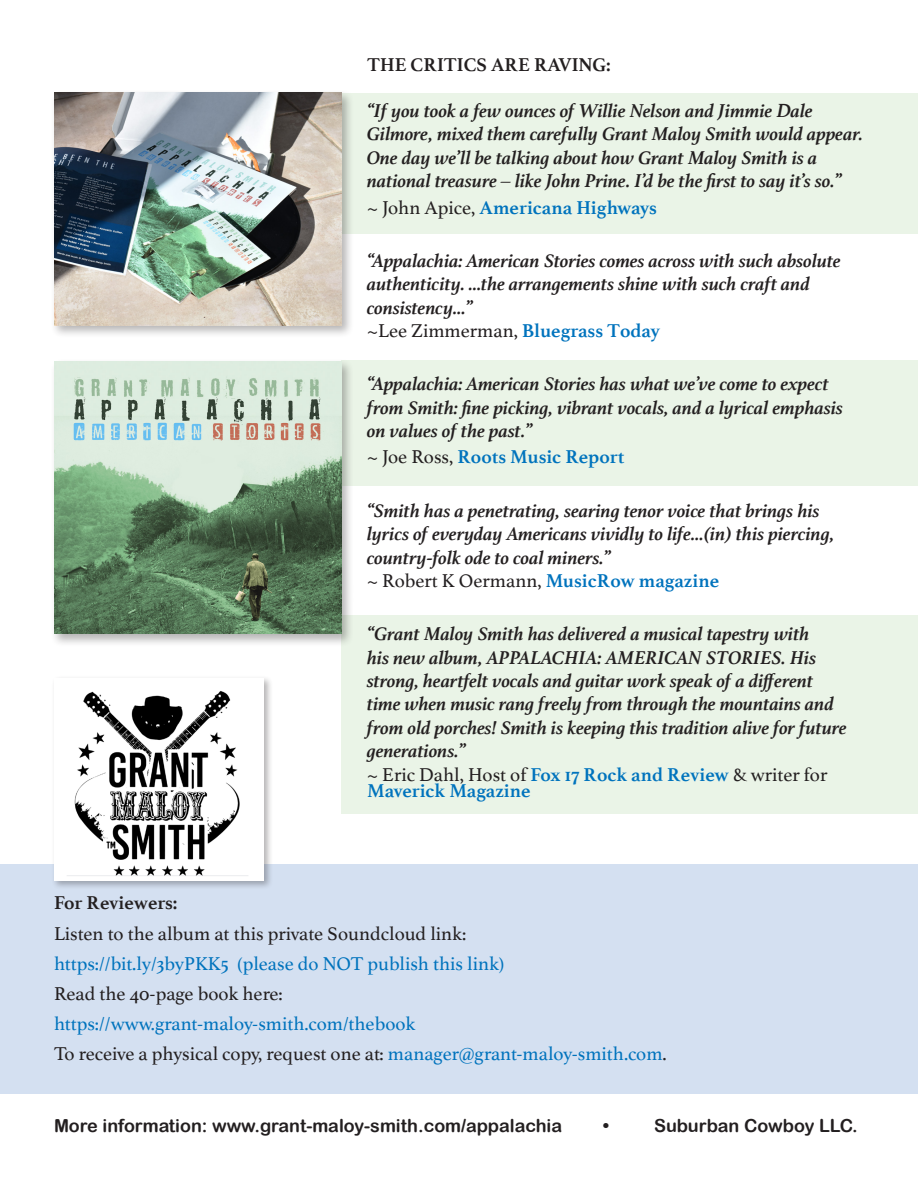
<style>
.page{position:relative;width:918px;height:1188px;background:#fff}
.page>*{position:absolute;margin:0;border:0;box-sizing:border-box;transform-origin:0 0}
.t1{font:italic 700 19.5px/23.4px "Athelas";color:#231f20}
.t2{font:19.5px "Athelas";color:#231f20}
.t3{font:700 19.5px/16.5px "Athelas";color:#0073bd}
.t4{font:19.5px "Athelas";color:#0073bd}
.t5{font:700 19.5px "Athelas";color:#231f20}
.t6{font:18px "Arial Rounded MT Bold";color:#231f20}
.s1{font-weight:400;color:#231f20}
.s2{font-weight:700;color:#0073bd}
.s3{color:#0073bd}
</style>
<div class="page">
<div style="left:239px;top:93px;width:679px;height:140px;background:#eaf4e7"></div>
<div style="left:341px;top:361px;width:577px;height:125px;background:#eaf4e7"></div>
<div style="left:341px;top:616px;width:577px;height:198px;background:#eaf4e7"></div>
<div style="left:0;top:864px;width:918px;height:230px;background:#d4e0f1"></div>
<div style="left:51px;top:675px;width:222px;height:215px;background:#231f20;opacity:.33"></div>
<img style="left:54px;top:678px;width:210px;height:203px">
<div style="left:51px;top:89px;width:304px;height:249px;background:#231f20;opacity:.33"></div>
<img style="left:54px;top:93px;width:288px;height:232px">
<div style="left:51px;top:358px;width:304px;height:289px;background:#231f20;opacity:.33"></div>
<img style="left:54px;top:361px;width:287px;height:273px">
<p class="t5" style="left:367px;top:49px;width:245px">THE CRITICS ARE RAVING:</p>
<p class="t1" style="left:367px;top:99px;width:497px">“If you took a few ounces of Willie Nelson and Jimmie Dale Gilmore, mixed them carefully Grant Maloy Smith would appear.<br>One day we’ll be talking about how Grant Maloy Smith is a national treasure – like John Prine. I’d be the first to say it’s so.”</p>
<p class="t3" style="left:367px;top:198px;width:291px"><span class="s1">~ John Apice,</span> Americana Highways</p>
<p class="t1" style="left:367px;top:248px;width:475px">“Appalachia: American Stories comes across with such absolute authenticity. …the arrangements shine with such craft and consistency…”</p>
<p class="t2" style="left:367px;top:315px;width:294px">~Lee Zimmerman, <span class="s2">Bluegrass Today</span></p>
<p class="t1" style="left:367px;top:372px;width:478px">“Appalachia: American Stories has what we’ve come to expect from Smith: fine picking, vibrant vocals, and a lyrical emphasis on values of the past.”</p>
<p class="t3" style="left:367px;top:448px;width:259px"><span class="s1">~ Joe Ross,</span> Roots Music Report</p>
<p class="t1" style="left:367px;top:498px;width:469px">“Smith has a penetrating, searing tenor voice that brings his lyrics of everyday Americans vividly to life…(in) this piercing, country-folk ode to coal miners.”</p>
<p class="t2" style="left:367px;top:565px;width:353px">~ Robert K Oermann, <span class="s2">MusicRow magazine</span></p>
<p class="t1" style="left:367px;top:622px;width:481px">“Grant Maloy Smith has delivered a musical tapestry with<br>his new album, APPALACHIA: AMERICAN STORIES. His strong, heartfelt vocals and guitar work speak of a different time when music rang freely from through the mountains and from old porches! Smith is keeping this tradition alive for future generations.”</p>
<p class="t3" style="left:367px;top:765px;width:462px"><span class="s1">~ Eric Dahl, Host of</span> Fox 17 Rock and Review <span class="s1">&amp; writer for<br></span>Maverick Magazine</p>
<p class="t5" style="left:54px;top:887px;width:125px">For Reviewers:</p>
<p class="t2" style="left:54px;top:918px;width:414px">Listen to the album at this private Soundcloud link:</p>
<p class="t4" style="left:54px;top:948px;width:452px">https://bit.ly/3byPKK5 (please do NOT publish this link)</p>
<p class="t2" style="left:54px;top:978px;width:230px">Read the 40-page book here:</p>
<p class="t4" style="left:54px;top:1008px;width:363px">https://www.grant-maloy-smith.com/thebook</p>
<p class="t2" style="left:54px;top:1038px;width:614px">To receive a physical copy, request one at: <span class="s3">manager@grant-maloy-smith.com</span>.</p>
<p class="t6" style="left:54px;top:1115px;width:510px">More information: www.grant-maloy-smith.com/appalachia</p>
<p class="t6" style="left:603px;top:1115px;width:8px">•</p>
<p class="t6" style="left:654px;top:1115px;width:205px">Suburban Cowboy LLC.</p>
</div>
